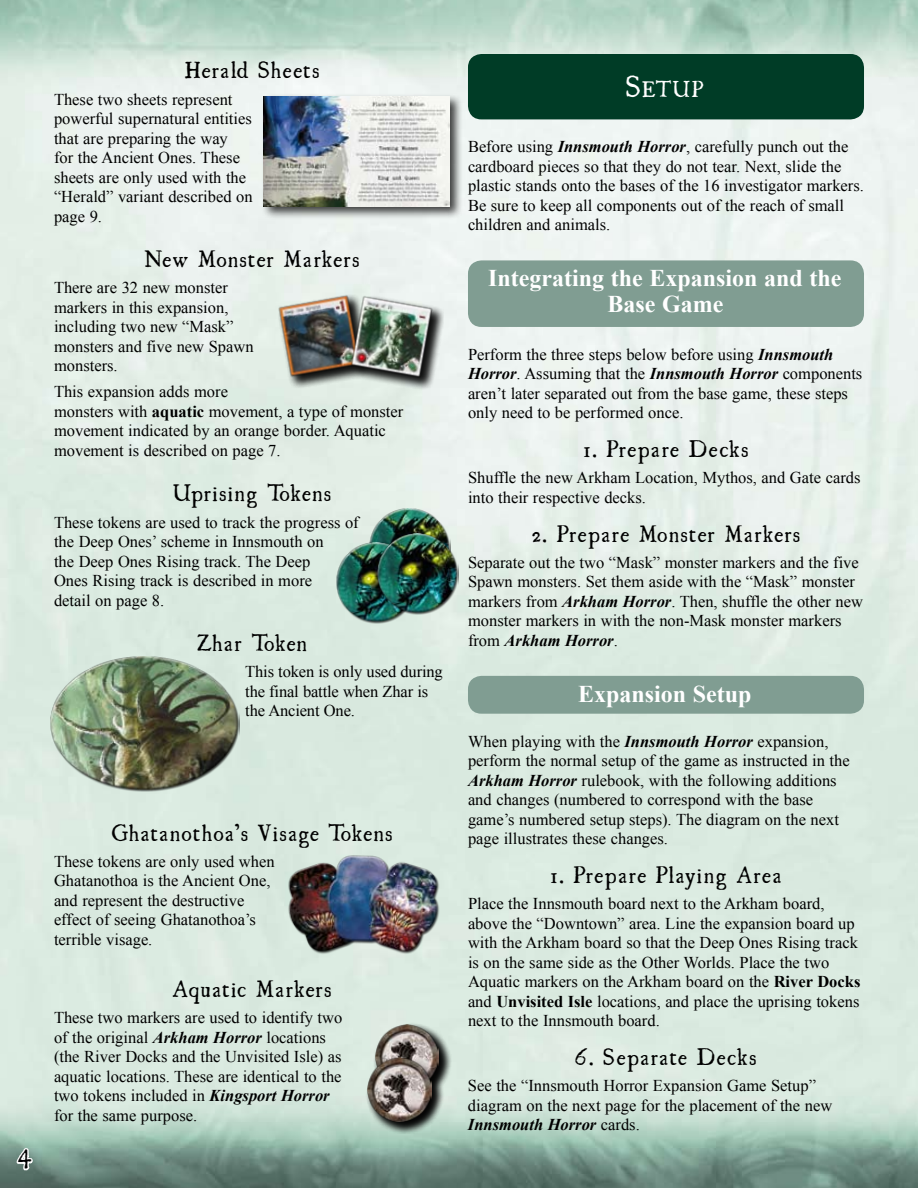
<style>
.page{position:relative;width:918px;height:1188px;background:#fff}
.page>*{position:absolute;margin:0;border:0;box-sizing:border-box;transform-origin:0 0}
.t1{font:700 24px/25.5px "Times New Roman";color:#fff;text-align:center}
.t2{font:24px "Ugly Qua";color:#000}
.t3{font:21px "Ugly Qua";letter-spacing:.05em;color:#000}
.t4{font:21px "Ugly Qua";letter-spacing:.075em;color:#000}
.t5{font:20.25px "Ugly Qua";color:#fff}
.t6{font:16.5px/19.5px "Times New Roman";color:#000}
.s1{font-weight:700}
.s2{font-weight:700;font-style:italic}
.s3{font-size:27px}
</style>
<div class="page">
<img style="left:0;top:0;width:918px;height:1188px">
<svg style="left:15px;top:1138px;width:20px;height:35px"></svg>
<div style="left:468px;top:54px;width:396px;height:65px;background:#003c26;border-radius:14px"></div>
<div style="left:468px;top:260px;width:396px;height:67px;background:#809d92;border-radius:14px"></div>
<div style="left:468px;top:676px;width:396px;height:38px;background:#809d92;border-radius:14px"></div>
<div style="left:261px;top:94px;width:202px;height:126px;background:#000;opacity:.75"></div>
<img style="left:264px;top:97px;width:185px;height:109px">
<div style="left:276px;top:292px;width:96px;height:96px;background:#000;opacity:.75"></div>
<img style="left:275px;top:292px;width:89px;height:89px">
<div style="left:349px;top:294px;width:95px;height:96px;background:#000;opacity:.75"></div>
<img style="left:348px;top:293px;width:89px;height:89px">
<img style="left:282px;top:851px;width:162px;height:108px">
<img style="left:369px;top:508px;width:81px;height:34px">
<img style="left:336px;top:542px;width:81px;height:81px">
<img style="left:378px;top:534px;width:81px;height:81px">
<img style="left:51px;top:656px;width:189px;height:135px">
<div style="left:365px;top:1022px;width:86px;height:112px;background:#000;opacity:.75"></div>
<div style="left:373px;top:1022px;width:78px;height:79px;background:#000;opacity:.75"></div>
<img style="left:375px;top:1025px;width:64px;height:30px">
<div style="left:365px;top:1055px;width:79px;height:79px;background:#000;opacity:.75"></div>
<img style="left:368px;top:1058px;width:63px;height:63px">
<p class="t3" style="left:185px;top:54px;width:136px">Herald Sheets</p>
<p class="t6" style="left:54px;top:89px;width:200px">These two sheets represent powerful supernatural entities that are preparing the way<br>for the Ancient Ones. These sheets are only used with the “Herald” variant described on page 9.</p>
<p class="t3" style="left:145px;top:243px;width:216px">New Monster Markers</p>
<p class="t6" style="left:54px;top:278px;width:201px">There are 32 new monster markers in this expansion, including two new “Mask” monsters and five new Spawn monsters.</p>
<p class="t6" style="left:54px;top:382px;width:351px">This expansion adds more<br>monsters with <span class="s1">aquatic</span> movement, a type of monster movement indicated by an orange border. Aquatic movement is described on page 7.</p>
<p class="t3" style="left:173px;top:477px;width:160px">Uprising Tokens</p>
<p class="t6" style="left:54px;top:512px;width:306px">These tokens are used to track the progress of the Deep Ones’ scheme in Innsmouth on<br>the Deep Ones Rising track. The Deep<br>Ones Rising track is described in more<br>detail on page 8.</p>
<p class="t3" style="left:197px;top:627px;width:112px">Zhar Token</p>
<p class="t6" style="left:245px;top:662px;width:199px">This token is only used during the final battle when Zhar is the Ancient One.</p>
<h1 class="t2" style="left:17px;top:1135px;width:17px">4</h1>
<p class="t3" style="left:112px;top:816px;width:282px">Ghatanothoa’s Visage Tokens</p>
<p class="t6" style="left:54px;top:851px;width:222px">These tokens are only used when<br>Ghatanothoa is the Ancient One, and represent the destructive effect of seeing Ghatanothoa’s terrible visage.</p>
<p class="t3" style="left:172px;top:973px;width:161px">Aquatic Markers</p>
<p class="t6" style="left:54px;top:1008px;width:290px">These two markers are used to identify two of the original <span class="s2">Arkham Horror</span> locations (the River Docks and the Unvisited Isle) as aquatic locations. These are identical to the two tokens included in <span class="s2">Kingsport Horror </span>for the same purpose.</p>
<p class="t5" style="left:626px;top:74px;width:80px"><span class="s3">S</span>etup</p>
<p class="t6" style="left:468px;top:137px;width:397px">Before using <span class="s2">Innsmouth Horror</span>, carefully punch out the cardboard pieces so that they do not tear. Next, slide the plastic stands onto the bases of the 16 investigator markers.<br>Be sure to keep all components out of the reach of small children and animals.</p>
<h1 class="t1" style="left:488px;top:265px;width:355px">Integrating the Expansion and the<br>Base Game</h1>
<p class="t6" style="left:468px;top:344px;width:396px">Perform the three steps below before using <span class="s2">Innsmouth Horror</span>. Assuming that the <span class="s2">Innsmouth Horror</span> components aren’t later separated out from the base game, these steps only need to be performed once.</p>
<p class="t4" style="left:583px;top:433px;width:167px">1. Prepare Decks</p>
<p class="t6" style="left:468px;top:468px;width:394px">Shuffle the new Arkham Location, Mythos, and Gate cards into their respective decks.</p>
<p class="t3" style="left:532px;top:517px;width:270px">2. Prepare Monster Markers</p>
<p class="t6" style="left:468px;top:552px;width:396px">Separate out the two “Mask” monster markers and the five Spawn monsters. Set them aside with the “Mask” monster markers from <span class="s2">Arkham Horror</span>. Then, shuffle the other new monster markers in with the non-Mask monster markers from <span class="s2">Arkham Horror</span>.</p>
<h1 class="t1" style="left:578px;top:681px;width:175px">Expansion Setup</h1>
<p class="t6" style="left:468px;top:731px;width:383px">When playing with the <span class="s2">Innsmouth Horror</span> expansion, perform the normal setup of the game as instructed in the <span class="s2">Arkham Horror</span> rulebook, with the following additions and changes (numbered to correspond with the base game’s numbered setup steps). The diagram on the next page illustrates these changes.</p>
<p class="t4" style="left:550px;top:859px;width:233px">1. Prepare Playing Area</p>
<p class="t6" style="left:468px;top:894px;width:394px">Place the Innsmouth board next to the Arkham board, above the “Downtown” area. Line the expansion board up with the Arkham board so that the Deep Ones Rising track is on the same side as the Other Worlds. Place the two Aquatic markers on the Arkham board on the <span class="s1">River Docks </span>and <span class="s1">Unvisited Isle</span> locations, and place the uprising tokens next to the Innsmouth board.</p>
<p class="t4" style="left:576px;top:1041px;width:182px">6. Separate Decks</p>
<p class="t6" style="left:468px;top:1076px;width:366px">See the “Innsmouth Horror Expansion Game Setup” diagram on the next page for the placement of the new<br><span class="s2">Innsmouth Horror</span> cards.</p>
</div>
